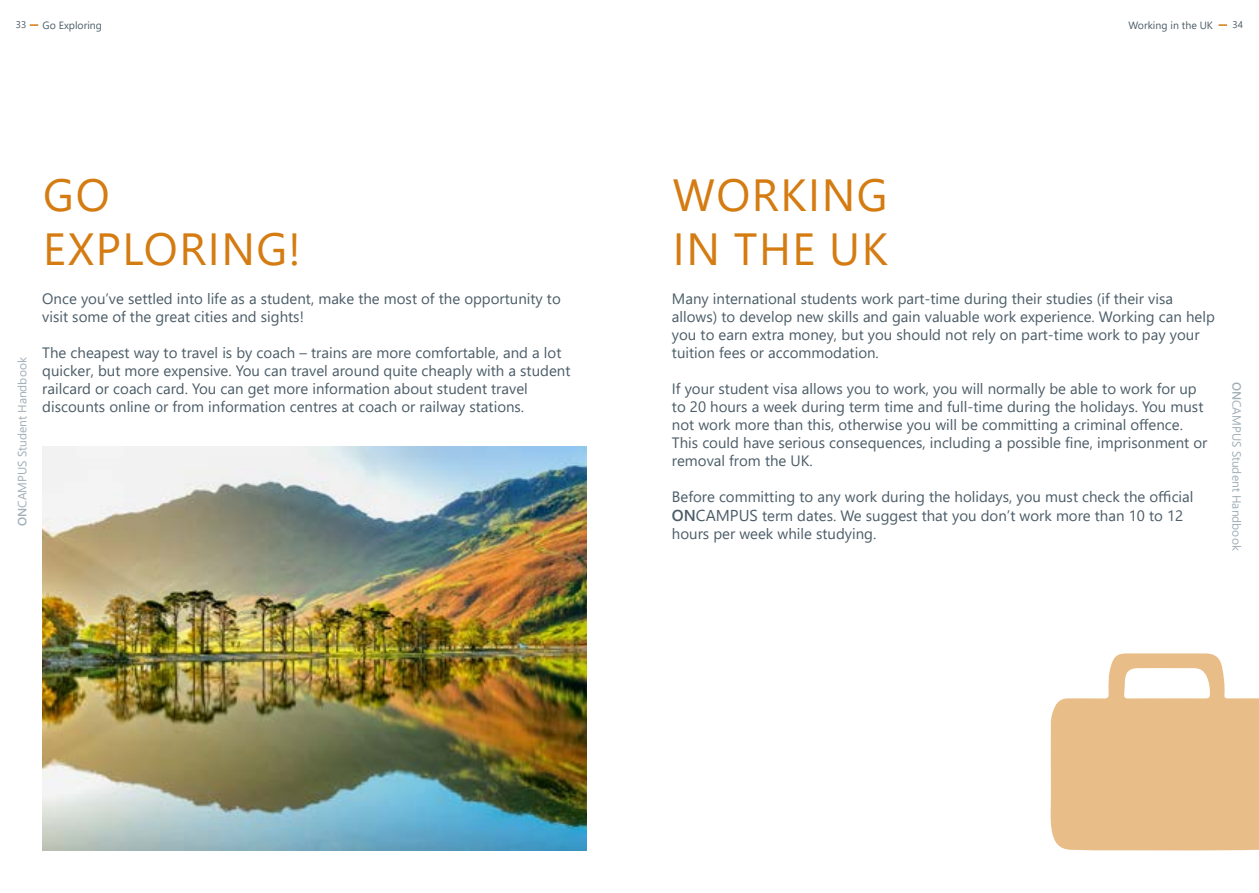
<style>
.page{position:relative;width:1259px;height:893px;background:#fff}
.page>*{position:absolute;margin:0;border:0;box-sizing:border-box;transform-origin:0 0}
.t1{font:45px/54px "Segoe UI";letter-spacing:.035em;color:#d47b11}
.t2{font:15px/18px "Segoe UI";color:#4b5c67}
.t3{font:12px "Segoe UI";color:#a1aeb8}
.t4{font:10.5px "Segoe UI";color:#4b5c67}
.t5{font:9.75px "Segoe UI";color:#4b5c67}
.s1{font-weight:600}
.s2{font-weight:600;font-size:15.75px}
.s3{font-size:15.75px}
</style>
<div class="page">
<svg style="left:30px;top:24px;width:8px;height:2px"></svg>
<svg style="left:1218px;top:24px;width:9px;height:2px"></svg>
<img style="left:43px;top:446px;width:544px;height:404px">
<svg style="left:1050px;top:653px;width:209px;height:198px"></svg>
<p class="t4" style="left:43px;top:15px;width:61px">Go Exploring</p>
<p class="t4" style="left:1128px;top:15px;width:86px">Working in the UK</p>
<p class="t5" style="left:16px;top:16px;width:12px">33</p>
<p class="t5" style="left:1232px;top:16px;width:12px">34</p>
<p class="t3" style="left:11px;top:526px;width:170px;rotate:-90deg"><span class="s1">ON</span>CAMPUS Student Handbook</p>
<h1 class="t1" style="left:43px;top:164px;width:259px">GO<br>EXPLORING!</h1>
<h1 class="t1" style="left:673px;top:164px;width:217px">WORKING<br>IN THE UK</h1>
<p class="t2" style="left:672px;top:288px;width:544px">Many international students work part-time during their studies (if their visa allows) to develop new skills and gain valuable work experience. Working can help you to earn extra money, but you should not rely on part-time work to pay your tuition fees or accommodation.</p>
<p class="t2" style="left:672px;top:378px;width:537px">If your student visa allows you to work, you will normally be able to work for up to 20 hours a week during term time and full-time during the holidays. You must not work more than this, otherwise you will be committing a criminal offence.<br>This could have serious consequences, including a possible fine, imprisonment or removal from the UK.</p>
<p class="t2" style="left:672px;top:486px;width:523px;line-height:18.5px">Before committing to any work during the holidays, you must check the official<br><span class="s2">ON</span><span class="s3">CAMPUS</span> term dates. We suggest that you don’t work more than 10 to 12 hours per week while studying.</p>
<p class="t2" style="left:42px;top:288px;width:520px">Once you’ve settled into life as a student, make the most of the opportunity to visit some of the great cities and sights!</p>
<p class="t2" style="left:42px;top:342px;width:530px">The cheapest way to travel is by coach – trains are more comfortable, and a lot quicker, but more expensive. You can travel around quite cheaply with a student railcard or coach card. You can get more information about student travel discounts online or from information centres at coach or railway stations.</p>
<p class="t3" style="left:1248px;top:382px;width:170px;rotate:90deg"><span class="s1">ON</span>CAMPUS Student Handbook</p>
</div>
